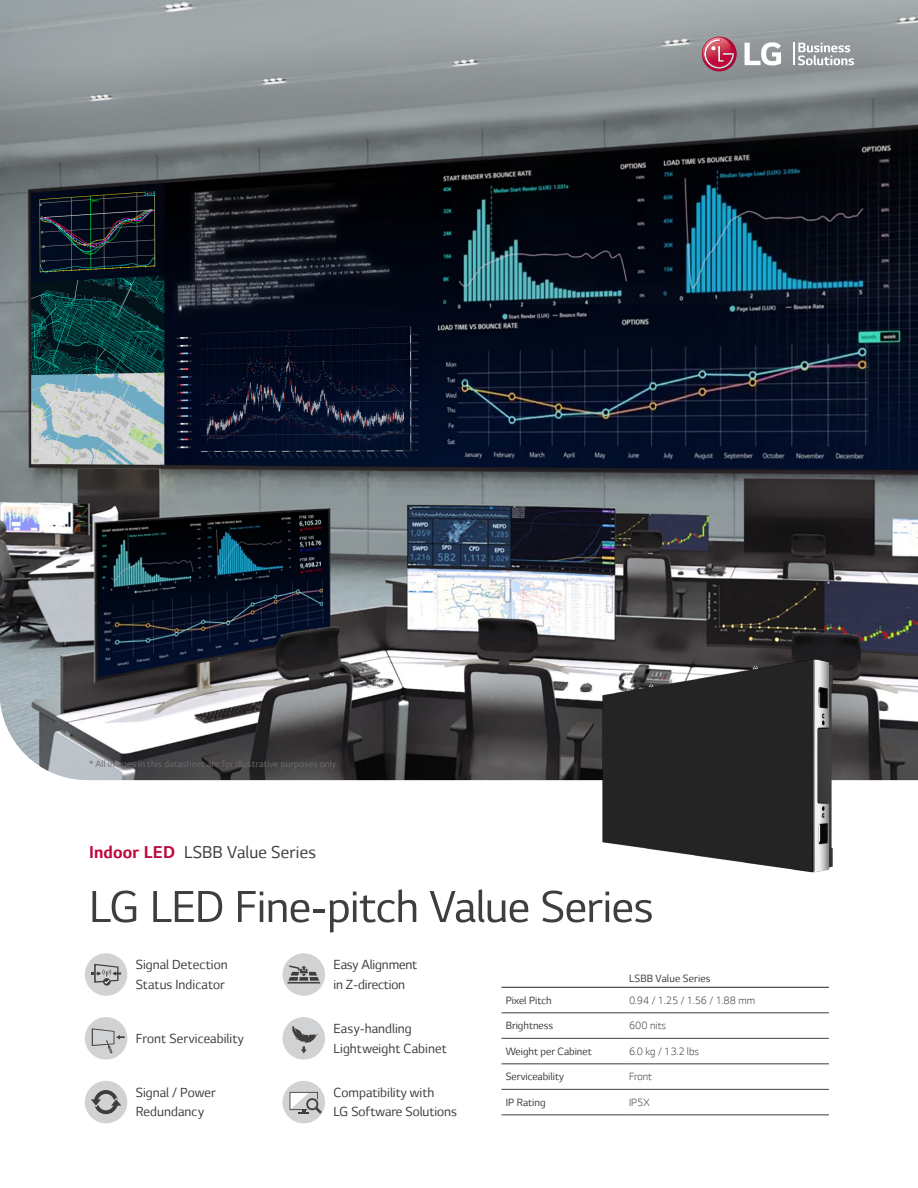
<style>
.page{position:relative;width:918px;height:1188px;background:#fff}
.page>*{position:absolute;margin:0;border:0;box-sizing:border-box;transform-origin:0 0}
.t1{font:51px "LG Smart";letter-spacing:-.01em;color:#3e3e3f}
.t2{font:19.5px "LG Smart";letter-spacing:.005em;color:#3e3e3f}
.t3{font:15px/19.5px "LG Smart";color:#3e3e3f}
.t4{font:12px "LG Smart";color:#3e3e3f}
.t5{font:300 12px "LG Smart";color:#3e3e3f}
.t6{font:10.5px "LG Smart";letter-spacing:.015em;color:#6c6d70}
.s1{font-weight:700;color:#c0073e}
</style>
<div class="page">
<img style="left:0;top:0;width:918px;height:567px">
<svg style="left:0;top:567px;width:918px;height:214px;background:#626469"></svg>
<div style="left:85px;top:1081px;width:42px;height:42px;background:#d1d2d4;border-radius:50%"></div>
<svg style="left:91px;top:1090px;width:30px;height:24px"></svg>
<img style="left:587px;top:648px;width:278px;height:225px">
<svg style="left:793px;top:43px;width:61px;height:22px"></svg>
<svg style="left:745px;top:42px;width:36px;height:23px"></svg>
<svg style="left:702px;top:37px;width:35px;height:34px"></svg>
<svg style="left:701px;top:37px;width:33px;height:32px"></svg>
<hr style="left:502px;top:1013px;width:123px;height:1px;background:#3e3e3f">
<hr style="left:625px;top:1013px;width:204px;height:1px;background:#3e3e3f">
<hr style="left:502px;top:1038px;width:123px;height:1px;background:#3e3e3f">
<hr style="left:502px;top:1064px;width:123px;height:1px;background:#3e3e3f">
<hr style="left:502px;top:1089px;width:123px;height:1px;background:#3e3e3f">
<hr style="left:625px;top:1038px;width:204px;height:1px;background:#3e3e3f">
<hr style="left:625px;top:1064px;width:204px;height:1px;background:#3e3e3f">
<hr style="left:625px;top:1089px;width:204px;height:1px;background:#3e3e3f">
<hr style="left:502px;top:1114px;width:123px;height:1px;background:#3e3e3f">
<hr style="left:625px;top:1114px;width:204px;height:1px;background:#3e3e3f">
<hr style="left:502px;top:987px;width:123px;height:1px;background:#3e3e3f">
<hr style="left:625px;top:987px;width:204px;height:1px;background:#3e3e3f">
<div style="left:283px;top:1081px;width:42px;height:42px;background:#d1d2d4;border-radius:50%"></div>
<div style="left:283px;top:1017px;width:42px;height:43px;background:#d1d2d4;border-radius:50%"></div>
<svg style="left:292px;top:1026px;width:26px;height:28px"></svg>
<svg style="left:290px;top:1092px;width:32px;height:22px"></svg>
<div style="left:85px;top:1017px;width:42px;height:43px;background:#d1d2d4;border-radius:50%"></div>
<svg style="left:92px;top:1028px;width:33px;height:26px"></svg>
<div style="left:283px;top:953px;width:42px;height:43px;background:#d1d2d4;border-radius:50%"></div>
<svg style="left:287px;top:965px;width:33px;height:18px"></svg>
<div style="left:85px;top:953px;width:42px;height:43px;background:#d1d2d4;border-radius:50%"></div>
<svg style="left:91px;top:964px;width:30px;height:20px"></svg>
<p class="t6" style="left:89px;top:758px;width:250px">* All images in this datasheet are for illustrative purposes only.</p>
<p class="t2" style="left:89px;top:842px;width:228px"><span class="s1">Indoor LED</span> LSBB Value Series</p>
<p class="t1" style="left:89px;top:879px;width:566px">LG LED Fine-pitch Value Series</p>
<p class="t3" style="left:136px;top:955px;width:93px">Signal Detection</p>
<p class="t3" style="left:136px;top:975px;width:90px">Status Indicator</p>
<p class="t3" style="left:136px;top:1029px;width:110px">Front Serviceability</p>
<p class="t3" style="left:136px;top:1083px;width:81px">Signal / Power</p>
<p class="t3" style="left:136px;top:1102px;width:70px">Redundancy</p>
<p class="t3" style="left:334px;top:955px;width:85px">Easy Alignment in Z-direction</p>
<p class="t3" style="left:334px;top:1019px;width:80px">Easy-handling</p>
<p class="t3" style="left:334px;top:1038px;width:115px">Lightweight Cabinet</p>
<p class="t3" style="left:334px;top:1083px;width:102px">Compatibility with</p>
<p class="t3" style="left:334px;top:1102px;width:125px">LG Software Solutions</p>
<p class="t4" style="left:629px;top:972px;width:83px">LSBB Value Series</p>
<p class="t4" style="left:506px;top:994px;width:47px">Pixel Pitch</p>
<p class="t5" style="left:629px;top:994px;width:128px">0.94 / 1.25 / 1.56 / 1.88 mm</p>
<p class="t4" style="left:506px;top:1019px;width:49px">Brightness</p>
<p class="t5" style="left:629px;top:1019px;width:38px">600 nits</p>
<p class="t4" style="left:506px;top:1045px;width:87px">Weight per Cabinet</p>
<p class="t5" style="left:629px;top:1045px;width:71px">6.0 kg / 13.2 lbs</p>
<p class="t4" style="left:506px;top:1070px;width:60px">Serviceability</p>
<p class="t5" style="left:629px;top:1070px;width:25px">Front</p>
<p class="t4" style="left:506px;top:1096px;width:41px">IP Rating</p>
<p class="t5" style="left:629px;top:1096px;width:22px">IP5X</p>
</div>
